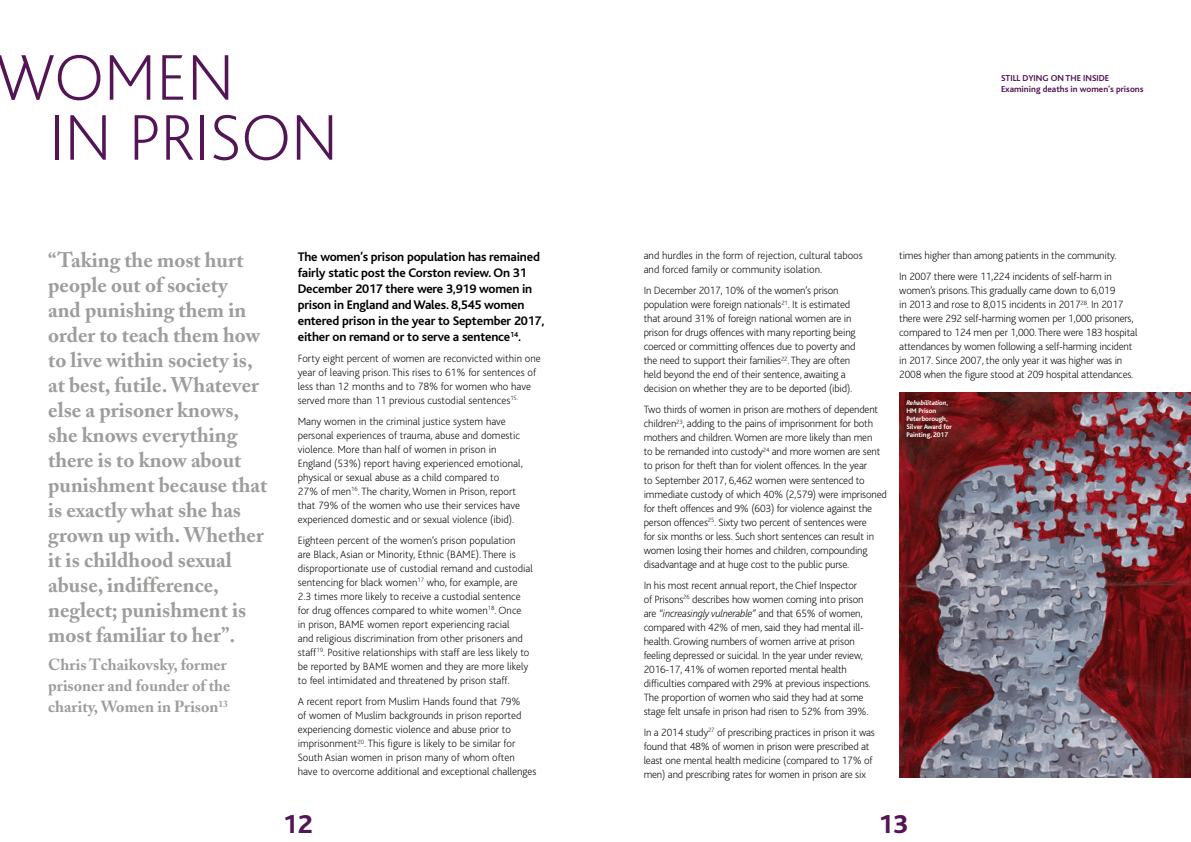
<style>
.page{position:relative;width:1191px;height:842px;background:#fff}
.page>*{position:absolute;margin:0;border:0;box-sizing:border-box;transform-origin:0 0}
.t1{font:200 67.5px/60px "Bliss";color:#531556}
.t2{font:800 27px "Bliss";color:#531556}
.t3{font:700 21px/25px "Adobe Caslon";color:#9d9d9c}
.t4{font:700 16px/21px "Adobe Caslon";color:#9d9d9c}
.t5{font:700 13px/16px "Bliss";letter-spacing:-.015em;color:#000}
.t6{font:200 11px/14px "Bliss";letter-spacing:-.015em;color:#000}
.t7{font:700 9px/11px "Bliss";color:#531556}
.t8{font:700 7px/8px "Bliss";letter-spacing:-.01em;color:#fff}
.s1{font-style:italic}
</style>
<div class="page">
<img style="left:899px;top:393px;width:292px;height:384px">
<h1 class="t1" style="left:49px;top:49px;width:291px;text-indent:-53px">WOMEN<br>IN PRISON</h1>
<p class="t3" style="left:48px;top:248px;width:221px">“Taking the most hurt people out of society<br>and punishing them in order to teach them how to live within society is, at best, futile. Whatever else a prisoner knows, she knows everything there is to know about punishment because that is exactly what she has grown up with. Whether it is childhood sexual abuse, indifference, neglect; punishment is most familiar to her”.</p>
<h3 class="t4" style="left:48px;top:654px;width:184px">Chris Tchaikovsky, former prisoner and founder of the charity, Women in Prison<sup>13</sup></h3>
<p class="t5" style="left:298px;top:249px;width:248px">The women’s prison population has remained fairly static post the Corston review. On 31<br>December 2017 there were 3,919 women in prison in England and Wales. 8,545 women entered prison in the year to September 2017, either on remand or to serve a sentence<sup>14</sup>.</p>
<p class="t6" style="left:298px;top:352px;width:244px">Forty eight percent of women are reconvicted within one year of leaving prison. This rises to 61% for sentences of less than 12 months and to 78% for women who have served more than 11 previous custodial sentences<sup>15.</sup></p>
<p class="t6" style="left:298px;top:415px;width:227px">Many women in the criminal justice system have personal experiences of trauma, abuse and domestic violence. More than half of women in prison in England (53%) report having experienced emotional, physical or sexual abuse as a child compared to<br>27% of men<sup>16</sup>. The charity, Women in Prison, report that 79% of the women who use their services have experienced domestic and or sexual violence (ibid).</p>
<p class="t6" style="left:298px;top:534px;width:237px">Eighteen percent of the women’s prison population<br>are Black, Asian or Minority, Ethnic (BAME). There is disproportionate use of custodial remand and custodial sentencing for black women<sup>17</sup> who, for example, are 2.3 times more likely to receive a custodial sentence for drug offences compared to white women<sup>18</sup>. Once<br>in prison, BAME women report experiencing racial<br>and religious discrimination from other prisoners and staff<sup>19</sup>. Positive relationships with staff are less likely to be reported by BAME women and they are more likely to feel intimidated and threatened by prison staff.</p>
<p class="t6" style="left:298px;top:695px;width:240px">A recent report from Muslim Hands found that 79%<br>of women of Muslim backgrounds in prison reported experiencing domestic violence and abuse prior to imprisonment<sup>20</sup>. This figure is likely to be similar for South Asian women in prison many of whom often have to overcome additional and exceptional challenges</p>
<p class="t7" style="left:1001px;top:73px;width:144px">STILL DYING ON THE INSIDE<br>Examining deaths in women’s prisons</p>
<p class="t6" style="left:643px;top:249px;width:220px">and hurdles in the form of rejection, cultural taboos and forced family or community isolation.</p>
<p class="t6" style="left:643px;top:284px;width:213px">In December 2017, 10% of the women’s prison population were foreign nationals<sup>21</sup>. It is estimated that around 31% of foreign national women are in prison for drugs offences with many reporting being coerced or committing offences due to poverty and the need to support their families<sup>22</sup>. They are often held beyond the end of their sentence, awaiting a decision on whether they are to be deported (ibid).</p>
<p class="t6" style="left:643px;top:403px;width:245px">Two thirds of women in prison are mothers of dependent children<sup>23</sup>, adding to the pains of imprisonment for both mothers and children. Women are more likely than men<br>to be remanded into custody<sup>24</sup> and more women are sent to prison for theft than for violent offences. In the year<br>to September 2017, 6,462 women were sentenced to immediate custody of which 40% (2,579) were imprisoned for theft offences and 9% (603) for violence against the person offences<sup>25</sup>. Sixty two percent of sentences were<br>for six months or less. Such short sentences can result in women losing their homes and children, compounding disadvantage and at huge cost to the public purse.</p>
<p class="t6" style="left:643px;top:578px;width:229px">In his most recent annual report, the Chief Inspector<br>of Prisons<sup>26</sup> describes how women coming into prison are <span class="s1">“increasingly vulnerable”</span> and that 65% of women, compared with 42% of men, said they had mental ill&shy;health. Growing numbers of women arrive at prison feeling depressed or suicidal. In the year under review, 2016-17, 41% of women reported mental health difficulties compared with 29% at previous inspections.<br>The proportion of women who said they had at some stage felt unsafe in prison had risen to 52% from 39%.</p>
<p class="t6" style="left:643px;top:725px;width:233px">In a 2014 study<sup>27</sup> of prescribing practices in prison it was found that 48% of women in prison were prescribed at least one mental health medicine (compared to 17% of men) and prescribing rates for women in prison are six</p>
<p class="t6" style="left:899px;top:245px;width:219px;line-height:21.1px">times higher than among patients in the community.<br>In 2007 there were 11,224 incidents of self-harm in</p>
<p class="t6" style="left:899px;top:284px;width:240px">women’s prisons. This gradually came down to 6,019<br>in 2013 and rose to 8,015 incidents in 2017<sup>28</sup>. In 2017 there were 292 self-harming women per 1,000 prisoners, compared to 124 men per 1,000. There were 183 hospital attendances by women following a self-harming incident in 2017. Since 2007, the only year it was higher was in 2008 when the figure stood at 209 hospital attendances.</p>
<p class="t8" style="left:906px;top:399px;width:47px"><span class="s1">Rehabilitation</span>,<br>HM Prison<br>Peterborough,<br>Silver Award for<br>Painting, 2017</p>
<h2 class="t2" style="left:283px;top:811px;width:31px">12</h2>
<h2 class="t2" style="left:878px;top:811px;width:31px">13</h2>
</div>
